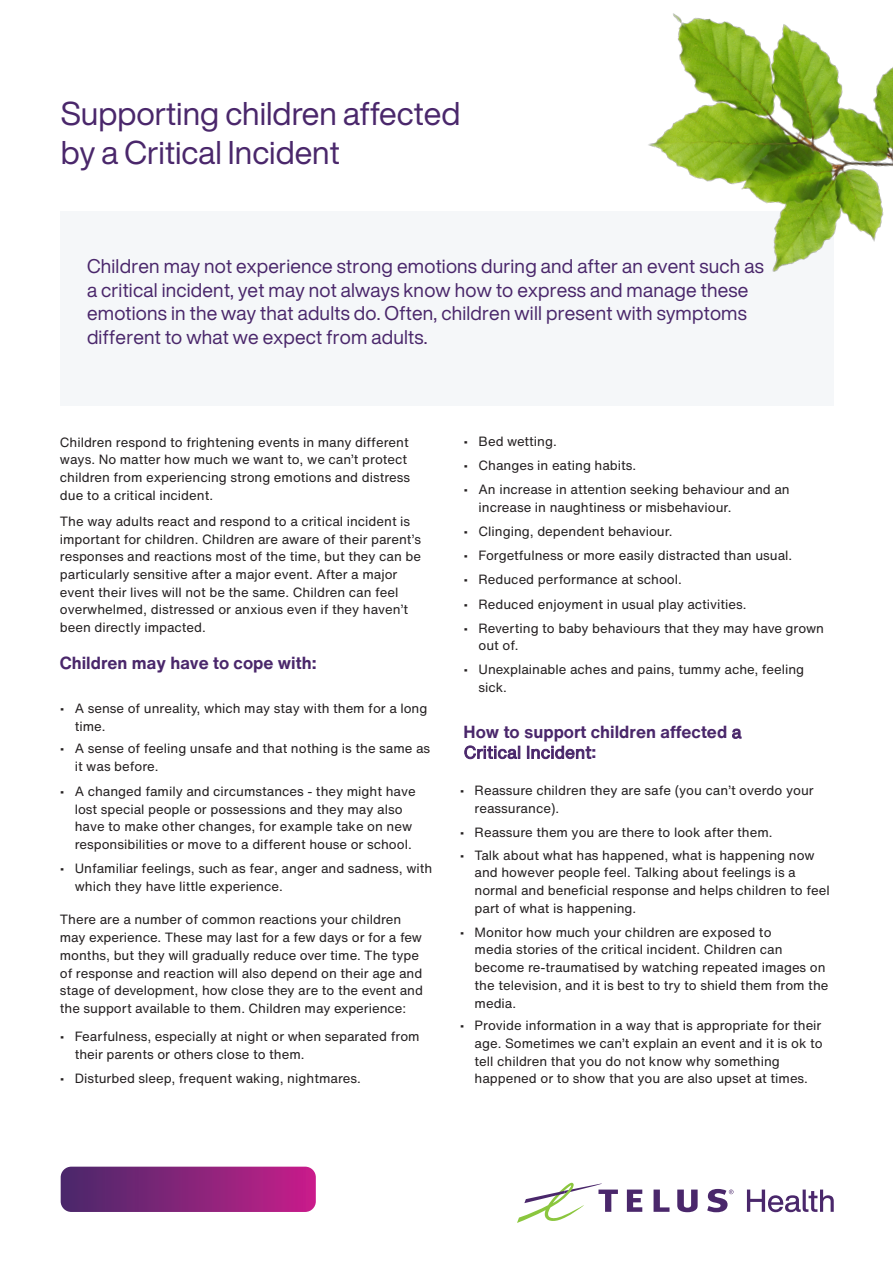
<style>
.page{position:relative;width:893px;height:1263px;background:#fff}
.page>*{position:absolute;margin:0;border:0;box-sizing:border-box;transform-origin:0 0}
.t1{font:32.4px/38.7px "Helvetica Now Display";color:#4a276b}
.Body_copy{font:19.5px/23.7px "Helvetica Now Display";letter-spacing:.01em;color:#4a276b}
.Heading_2{font:700 17.25px/20.2px "Helvetica Now Text";color:#4a276b}
.Heading_2-2{font:13.2px/17.7px "Helvetica Now Text";color:#231f20}
.Body_copy-2{font:13.2px/17.7px "Helvetica Now Text";color:#231f20}
.s1{font-weight:400}
</style>
<div class="page">
<svg style="left:627px;top:1189px;width:15px;height:23px"></svg>
<svg style="left:654px;top:1189px;width:15px;height:23px"></svg>
<svg style="left:677px;top:1189px;width:21px;height:23px"></svg>
<svg style="left:517px;top:1183px;width:101px;height:40px"></svg>
<svg style="left:707px;top:1189px;width:26px;height:23px"></svg>
<svg style="left:747px;top:1189px;width:87px;height:23px"></svg>
<svg style="left:61px;top:1167px;width:255px;height:45px;background:#88257b"></svg>
<div style="left:60px;top:212px;width:773px;height:194px;background:#f5f7f9"></div>
<img style="left:648px;top:13px;width:245px;height:259px">
<p class="t1" style="left:61px;top:94px;width:401px">Supporting children affected by a Critical Incident</p>
<p class="Body_copy" style="left:87px;top:254px;width:678px">Children may not experience strong emotions during and after an event such as a critical incident, yet may not always know how to express and manage these emotions in the way that adults do. Often, children will present with symptoms different to what we expect from adults.</p>
<p class="Heading_2-2" style="left:60px;top:433px;width:352px">Children respond to frightening events in many different ways. No matter how much we want to, we can’t protect children from experiencing strong emotions and distress due to a critical incident.</p>
<p class="Heading_2-2" style="left:60px;top:512px;width:363px">The way adults react and respond to a critical incident is important for children. Children are aware of their parent’s responses and reactions most of the time, but they can be particularly sensitive after a major event. After a major event their lives will not be the same. Children can feel overwhelmed, distressed or anxious even if they haven’t been directly impacted.</p>
<p class="Heading_2" style="left:60px;top:653px;width:258px">Children may have to cope with:</p>
<p class="Heading_2-2" style="left:75px;top:699px;width:354px;text-indent:-15px">• A sense of unreality, which may stay with them for a long time.</p>
<p class="Heading_2-2" style="left:75px;top:740px;width:357px;text-indent:-15px">• A sense of feeling unsafe and that nothing is the same as it was before.</p>
<p class="Heading_2-2" style="left:75px;top:782px;width:343px;text-indent:-15px">• A changed family and circumstances - they might have lost special people or possessions and they may also have to make other changes, for example take on new responsibilities or move to a different house or school.</p>
<p class="Heading_2-2" style="left:75px;top:859px;width:359px;text-indent:-15px">• Unfamiliar feelings, such as fear, anger and sadness, with which they have little experience.</p>
<p class="Body_copy-2" style="left:60px;top:911px;width:365px">There are a number of common reactions your children may experience. These may last for a few days or for a few months, but they will gradually reduce over time. The type of response and reaction will also depend on their age and stage of development, how close they are to the event and the support available to them. Children may experience:</p>
<p class="Heading_2-2" style="left:75px;top:1028px;width:346px;text-indent:-15px">• Fearfulness, especially at night or when separated from their parents or others close to them.</p>
<p class="Heading_2-2" style="left:60px;top:1069px;width:303px">• Disturbed sleep, frequent waking, nightmares.</p>
<p class="Heading_2-2" style="left:464px;top:433px;width:95px">• Bed wetting.</p>
<p class="Heading_2-2" style="left:464px;top:457px;width:174px">• Changes in eating habits.</p>
<p class="Heading_2-2" style="left:478px;top:481px;width:313px;text-indent:-15px">• An increase in attention seeking behaviour and an increase in naughtiness or misbehaviour.</p>
<p class="Heading_2-2" style="left:464px;top:523px;width:210px">• Clinging, dependent behaviour.</p>
<p class="Heading_2-2" style="left:464px;top:547px;width:330px">• Forgetfulness or more easily distracted than usual.</p>
<p class="Heading_2-2" style="left:464px;top:571px;width:220px">• Reduced performance at school.</p>
<p class="Heading_2-2" style="left:464px;top:595px;width:284px">• Reduced enjoyment in usual play activities.</p>
<p class="Heading_2-2" style="left:478px;top:619px;width:347px;text-indent:-15px">• Reverting to baby behaviours that they may have grown out of.</p>
<p class="Heading_2-2" style="left:478px;top:661px;width:327px;text-indent:-15px">• Unexplainable aches and pains, tummy ache, feeling sick.</p>
<p class="Heading_2" style="left:464px;top:722px;width:279px">How to support children affected <span class="s1">a<br>Critical Incident</span>:</p>
<p class="Heading_2-2" style="left:475px;top:782px;width:341px;text-indent:-15px">• Reassure children they are safe (you can’t overdo your reassurance).</p>
<p class="Heading_2-2" style="left:460px;top:823px;width:314px">• Reassure them you are there to look after them.</p>
<p class="Heading_2-2" style="left:475px;top:846px;width:357px;text-indent:-15px">• Talk about what has happened, what is happening now and however people feel. Talking about feelings is a normal and beneficial response and helps children to feel part of what is happening.</p>
<p class="Heading_2-2" style="left:475px;top:923px;width:355px;text-indent:-15px">• Monitor how much your children are exposed to<br>media stories of the critical incident. Children can become re-traumatised by watching repeated images on the television, and it is best to try to shield them from the media.</p>
<p class="Heading_2-2" style="left:475px;top:1017px;width:350px;text-indent:-15px">• Provide information in a way that is appropriate for their age. Sometimes we can’t explain an event and it is ok to tell children that you do not know why something happened or to show that you are also upset at times.</p>
</div>
